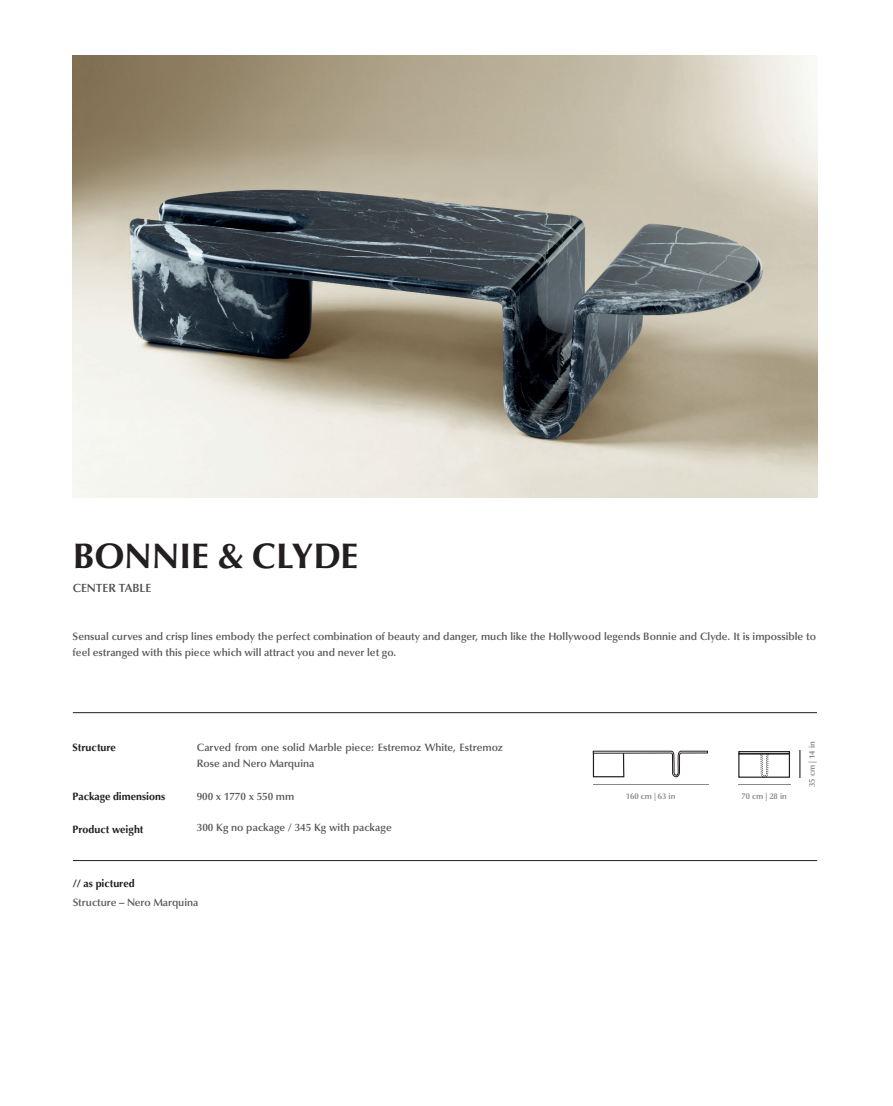
<style>
.page{position:relative;width:893px;height:1106px;background:#fff}
.page>*{position:absolute;margin:0;border:0;box-sizing:border-box;transform-origin:0 0}
.t1{font:700 45px "Bahij Jalal";color:#231f20}
.t2{font:15px "Bahij Jalal";color:#4b4c4d}
.t3{font:13.5px/16.5px "Bahij Jalal";color:#57585a}
.t4{font:700 13.5px "Bahij Jalal";color:#231f20}
.t5{font:10.5px "Bahij Jalal";color:#808285}
</style>
<div class="page">
<svg style="left:800px;top:750px;width:1px;height:27px"></svg>
<hr style="left:73px;top:712px;width:744px;height:1px;background:#231f20">
<hr style="left:73px;top:860px;width:744px;height:1px;background:#231f20">
<img style="left:73px;top:55px;width:744px;height:442px">
<svg style="left:592px;top:750px;width:116px;height:28px"></svg>
<div style="left:738px;top:751px;width:52px;height:3px;border:1px solid #231f20"></div>
<div style="left:738px;top:753px;width:52px;height:24px;border:1px solid #231f20"></div>
<svg style="left:760px;top:753px;width:9px;height:24px"></svg>
<h1 class="t1" style="left:73px;top:526px;width:287px">BONNIE &amp; CLYDE</h1>
<p class="t2" style="left:73px;top:578px;width:80px">CENTER TABLE</p>
<p class="t3" style="left:73px;top:627px;width:745px">Sensual curves and crisp lines embody the perfect combination of beauty and danger, much like the Hollywood legends Bonnie and Clyde. It is impossible to feel estranged with this piece which will attract you and never let go.</p>
<p class="t4" style="left:73px;top:738px;width:45px">Structure</p>
<p class="t4" style="left:73px;top:787px;width:94px">Package dimensions</p>
<p class="t4" style="left:73px;top:820px;width:72px">Product weight</p>
<p class="t3" style="left:197px;top:737px;width:308px">Carved from one solid Marble piece: Estremoz White, Estremoz<br>Rose and Nero Marquina</p>
<p class="t3" style="left:197px;top:787px;width:99px">900 x 1770 x 550 mm</p>
<p class="t5" style="left:626px;top:789px;width:51px">160 cm | 63 in</p>
<p class="t5" style="left:741px;top:789px;width:47px">70 cm | 28 in</p>
<p class="t3" style="left:197px;top:818px;width:196px">300 Kg no package / 345 Kg with package</p>
<p class="t4" style="left:73px;top:874px;width:64px">// as pictured</p>
<p class="t3" style="left:73px;top:893px;width:127px">Structure – Nero Marquina</p>
<p class="t5" style="left:805px;top:787px;width:47px;rotate:-90deg">35 cm | 14 in</p>
</div>
